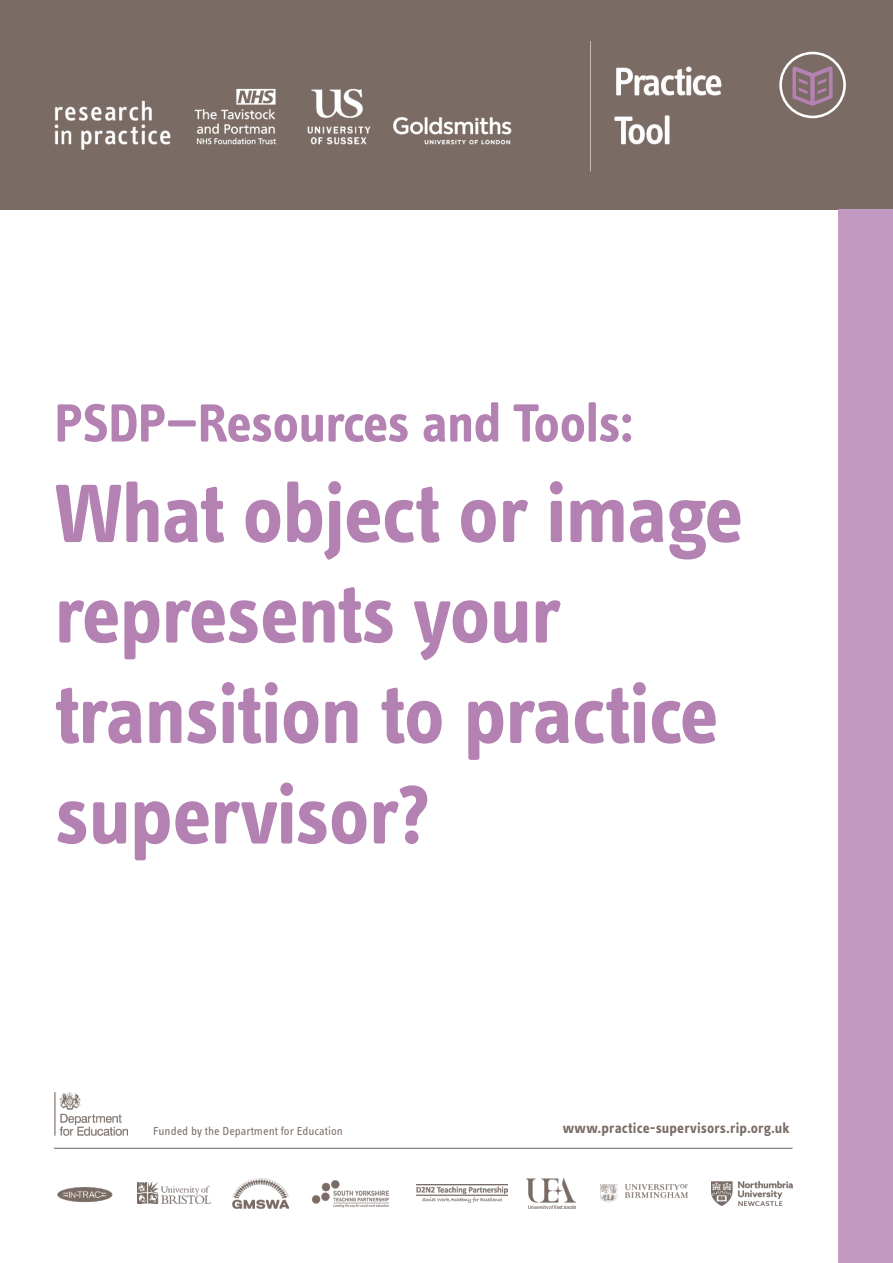
<style>
.page{position:relative;width:893px;height:1263px;background:#fff}
.page>*{position:absolute;margin:0;border:0;box-sizing:border-box;transform-origin:0 0}
.t1{font:700 85.5px/100.5px "Info Text Pro";letter-spacing:-.015em;color:#b381b2}
.t2{font:700 55.5px "Info Text Pro";letter-spacing:-.015em;color:#b381b2}
.t3{font:700 15px "Info Text Pro";letter-spacing:.01em;color:#7b6c65}
.t4{font:12px "Info Text Pro";color:#7b6c65}
</style>
<div class="page">
<div style="left:0;top:0;width:893px;height:209px;background:#7a6b64"></div>
<img style="left:54px;top:41px;width:668px;height:131px">
<hr style="left:54px;top:1148px;width:738px;height:1px;background:#646363">
<img style="left:54px;top:1092px;width:74px;height:44px">
<img style="left:600px;top:1185px;width:87px;height:17px">
<img style="left:416px;top:1184px;width:92px;height:18px">
<img style="left:233px;top:1178px;width:56px;height:31px">
<img style="left:57px;top:1187px;width:56px;height:15px">
<img style="left:711px;top:1181px;width:81px;height:25px">
<img style="left:311px;top:1180px;width:78px;height:27px">
<img style="left:527px;top:1178px;width:48px;height:31px">
<img style="left:138px;top:1182px;width:72px;height:21px">
<div style="left:779px;top:52px;width:67px;height:66px;border:3px solid #fff;border-radius:50%"></div>
<svg style="left:792px;top:66px;width:41px;height:40px"></svg>
<div style="left:839px;top:209px;width:54px;height:1054px;background:#c29ac1"></div>
<p class="t2" style="left:54px;top:389px;width:581px">PSDP—Resources and Tools:</p>
<p class="t1" style="left:54px;top:462px;width:690px">What object or image represents your transition to practice supervisor?</p>
<p class="t4" style="left:153px;top:1124px;width:191px">Funded by the Department for Education</p>
<p class="t3" style="left:563px;top:1119px;width:228px">www.practice-supervisors.rip.org.uk</p>
</div>
